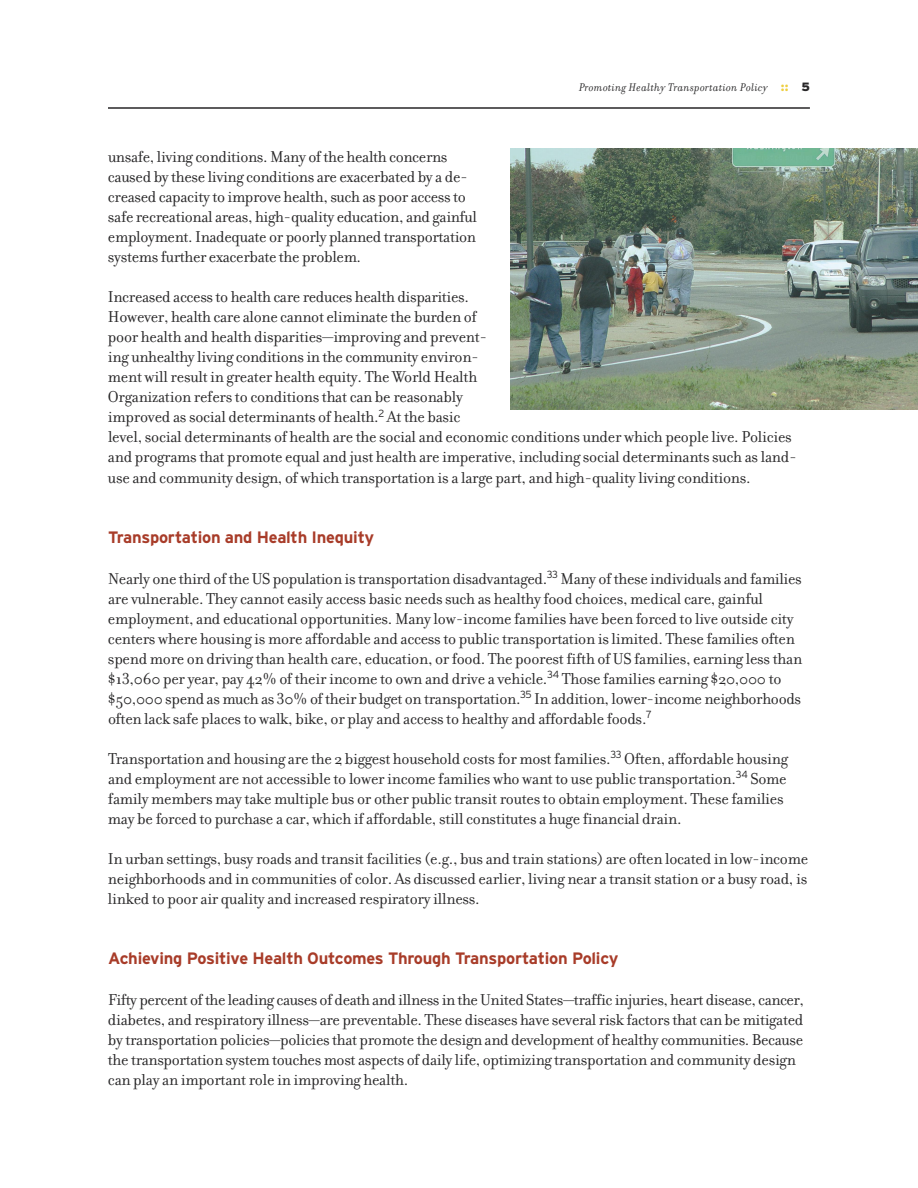
<style>
.page{position:relative;width:918px;height:1188px;background:#fff}
.page>*{position:absolute;margin:0;border:0;box-sizing:border-box;transform-origin:0 0}
.t1{font:17.1px/20px "Filosofia";letter-spacing:-.015em;color:#272627}
.t2{font:700 16.5px "Interstate";letter-spacing:-.015em;color:#a83c29}
.t3{font:italic 12px "Filosofia";letter-spacing:.025em;color:#272627}
.s1{font-family:"Interstate";font-weight:900;font-style:normal;color:#eecf41}
.s2{font-family:"Interstate";font-weight:900;font-style:normal}
</style>
<div class="page">
<hr style="left:108px;top:107px;width:702px;height:2px;background:#272627">
<img style="left:510px;top:148px;width:408px;height:261px">
<p class="t3" style="left:579px;top:79px;width:232px">Promoting Healthy Transportation Policy <span class="s1">::</span> <span class="s2">5</span></p>
<p class="t1" style="left:108px;top:146px;width:371px">unsafe, living conditions. Many of the health concerns caused by these living conditions are exacerbated by a de&shy;creased capacity to improve health, such as poor access to safe recreational areas, high-quality education, and gainful employment. Inadequate or poorly planned transportation systems further exacerbate the problem.</p>
<p class="t1" style="left:108px;top:286px;width:690px">Increased access to health care reduces health disparities.<br>However, health care alone cannot eliminate the burden of<br>poor health and health disparities—improving and prevent-<br>ing unhealthy living conditions in the community environ-<br>ment will result in greater health equity. The World Health<br>Organization refers to conditions that can be reasonably<br>improved as social determinants of health.<sup>2</sup> At the basic<br>level, social determinants of health are the social and economic conditions under which people live. Policies and programs that promote equal and just health are imperative, including social determinants such as land&shy;use and community design, of which transportation is a large part, and high-quality living conditions.</p>
<p class="t2" style="left:108px;top:527px;width:268px">Transportation and Health Inequity</p>
<p class="t1" style="left:108px;top:568px;width:696px">Nearly one third of the US population is transportation disadvantaged.<sup>33</sup> Many of these individuals and families are vulnerable. They cannot easily access basic needs such as healthy food choices, medical care, gainful employment, and educational opportunities. Many low-income families have been forced to live outside city centers where housing is more affordable and access to public transportation is limited. These families often spend more on driving than health care, education, or food. The poorest fifth of US families, earning less than $13,060 per year, pay 42% of their income to own and drive a vehicle.<sup>34</sup> Those families earning $20,000 to $50,000 spend as much as 30% of their budget on transportation.<sup>35</sup> In addition, lower-income neighborhoods often lack safe places to walk, bike, or play and access to healthy and affordable foods.<sup>7</sup></p>
<p class="t1" style="left:108px;top:748px;width:682px">Transportation and housing are the 2 biggest household costs for most families.<sup>33</sup> Often, affordable housing and employment are not accessible to lower income families who want to use public transportation.<sup>34</sup> Some family members may take multiple bus or other public transit routes to obtain employment. These families may be forced to purchase a car, which if affordable, still constitutes a huge financial drain.</p>
<p class="t1" style="left:108px;top:848px;width:702px;text-align:justify">In urban settings, busy roads and transit facilities (e.g., bus and train stations) are often located in low-income neighborhoods and in communities of color. As discussed earlier, living near a transit station or a busy road, is linked to poor air quality and increased respiratory illness.</p>
<p class="t2" style="left:108px;top:949px;width:512px">Achieving Positive Health Outcomes Through Transportation Policy</p>
<p class="t1" style="left:108px;top:989px;width:698px">Fifty percent of the leading causes of death and illness in the United States—traffic injuries, heart disease, cancer, diabetes, and respiratory illness—are preventable. These diseases have several risk factors that can be mitigated by transportation policies—policies that promote the design and development of healthy communities. Because the transportation system touches most aspects of daily life, optimizing transportation and community design can play an important role in improving health.</p>
</div>
